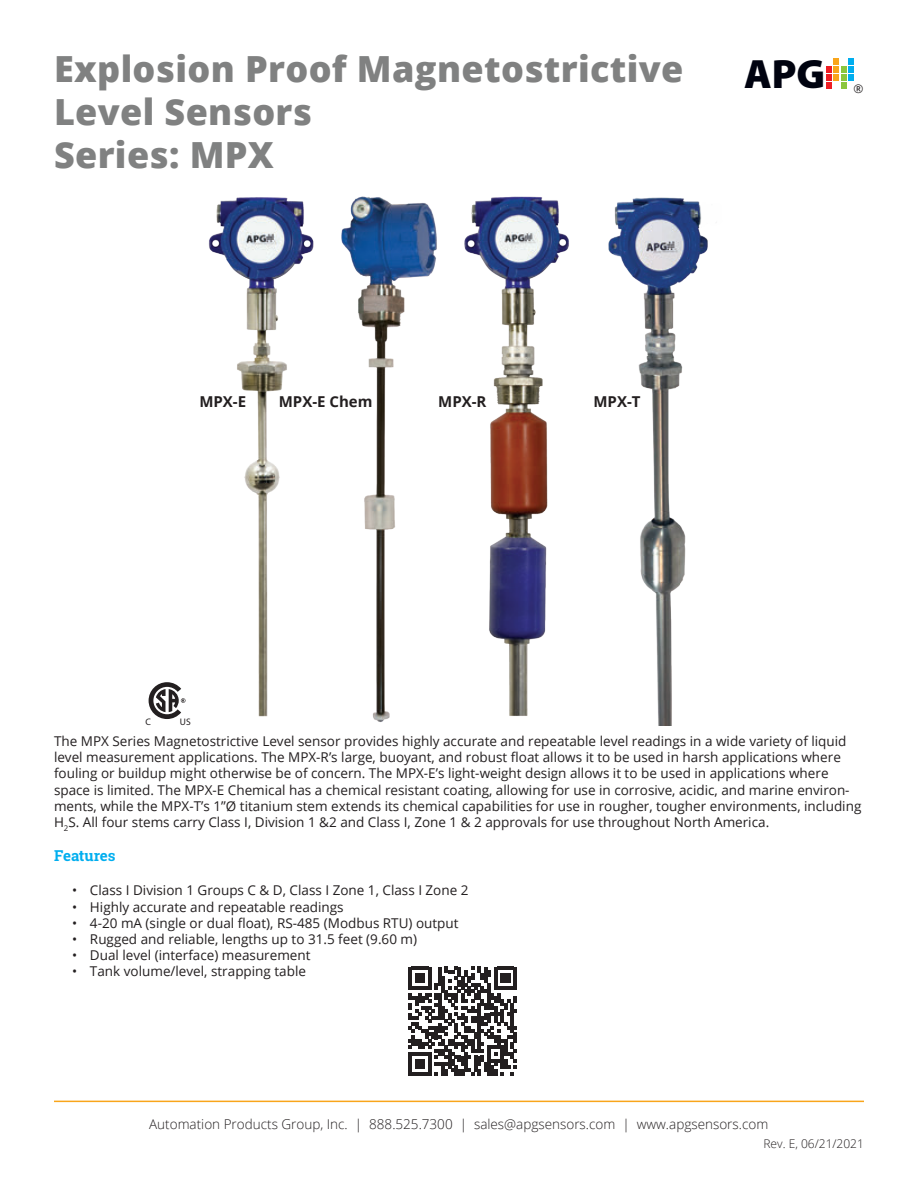
<style>
.page{position:relative;width:918px;height:1188px;background:#fff}
.page>*{position:absolute;margin:0;border:0;box-sizing:border-box;transform-origin:0 0}
.t1{font:900 41.1px "Myriad Pro";color:#000310}
.t2{font:800 36px/43.2px "Open Sans";letter-spacing:.01em;color:#808181}
.t3{font:700 15px "Open Sans";color:#231f20}
.t4{font:700 15px "Roboto Slab";color:#00aeef}
.t5{font:13.5px/16.2px "Open Sans";color:#231f20}
.t6{font:300 13.5px "Open Sans";color:#231f20}
.t7{font:300 12px "Open Sans";color:#231f20}
.t8{font:12px "Open Sans";color:#231f20}
.t9{font:9.45px "Myriad Pro";color:#231f20}
</style>
<div class="page">
<hr style="left:54px;top:1101px;width:810px;height:1px;background:#f9a51b">
<div style="left:826px;top:82px;width:6px;height:7px;background:#ee1d23"></div>
<div style="left:826px;top:66px;width:6px;height:7px;background:#ee1d23"></div>
<div style="left:826px;top:74px;width:6px;height:7px;background:#ee1d23"></div>
<svg style="left:834px;top:58px;width:5px;height:23px"></svg>
<div style="left:841px;top:82px;width:6px;height:7px;background:#8bc63e"></div>
<div style="left:841px;top:66px;width:6px;height:7px;background:#8bc63e"></div>
<div style="left:841px;top:74px;width:6px;height:7px;background:#8bc63e"></div>
<div style="left:848px;top:74px;width:6px;height:7px;background:#00aeef"></div>
<div style="left:848px;top:58px;width:6px;height:7px;background:#00aeef"></div>
<div style="left:848px;top:66px;width:6px;height:7px;background:#00aeef"></div>
<svg style="left:408px;top:967px;width:109px;height:108px"></svg>
<svg style="left:149px;top:682px;width:36px;height:37px"></svg>
<img style="left:208px;top:196px;width:500px;height:530px">
<h2 class="t2" style="left:54px;top:45px;width:631px">Explosion Proof Magnetostrictive<br>Level Sensors<br>Series: MPX</h2>
<h1 class="t1" style="left:744px;top:47px;width:83px">APG</h1>
<p class="t8" style="left:854px;top:81px;width:11px">®</p>
<p class="t3" style="left:199px;top:391px;width:48px">MPX-E</p>
<p class="t3" style="left:279px;top:391px;width:95px">MPX-E Chem</p>
<p class="t3" style="left:438px;top:391px;width:50px">MPX-R</p>
<p class="t3" style="left:593px;top:391px;width:49px">MPX-T</p>
<p class="t9" style="left:145px;top:716px;width:7px">C</p>
<p class="t9" style="left:180px;top:716px;width:12px">US</p>
<p class="t5" style="left:54px;top:733px;width:809px">The MPX Series Magnetostrictive Level sensor provides highly accurate and repeatable level readings in a wide variety of liquid level measurement applications. The MPX-R’s large, buoyant, and robust float allows it to be used in harsh applications where fouling or buildup might otherwise be of concern. The MPX-E’s light-weight design allows it to be used in applications where space is limited. The MPX-E Chemical has a chemical resistant coating, allowing for use in corrosive, acidic, and marine environ&shy;ments, while the MPX-T’s 1”Ø titanium stem extends its chemical capabilities for use in rougher, tougher environments, including H<sub>2</sub>S. All four stems carry Class I, Division 1 &amp;2 and Class I, Zone 1 &amp; 2 approvals for use throughout North America.</p>
<p class="t4" style="left:54px;top:845px;width:63px">Features</p>
<p class="t5" style="left:72px;top:882px;width:398px">• Class I Division 1 Groups C &amp; D, Class I Zone 1, Class I Zone 2</p>
<p class="t5" style="left:72px;top:898px;width:273px">• Highly accurate and repeatable readings</p>
<p class="t5" style="left:72px;top:914px;width:388px">• 4-20 mA (single or dual float), RS-485 (Modbus RTU) output</p>
<p class="t5" style="left:72px;top:931px;width:347px">• Rugged and reliable, lengths up to 31.5 feet (9.60 m)</p>
<p class="t5" style="left:72px;top:947px;width:240px">• Dual level (interface) measurement</p>
<p class="t5" style="left:72px;top:963px;width:236px">• Tank volume/level, strapping table</p>
<p class="t6" style="left:149px;top:1115px;width:621px">Automation Products Group, Inc. | 888.525.7300 | sales@apgsensors.com | www.apgsensors.com</p>
<p class="t7" style="left:764px;top:1135px;width:102px">Rev. E, 06/21/2021</p>
</div>
